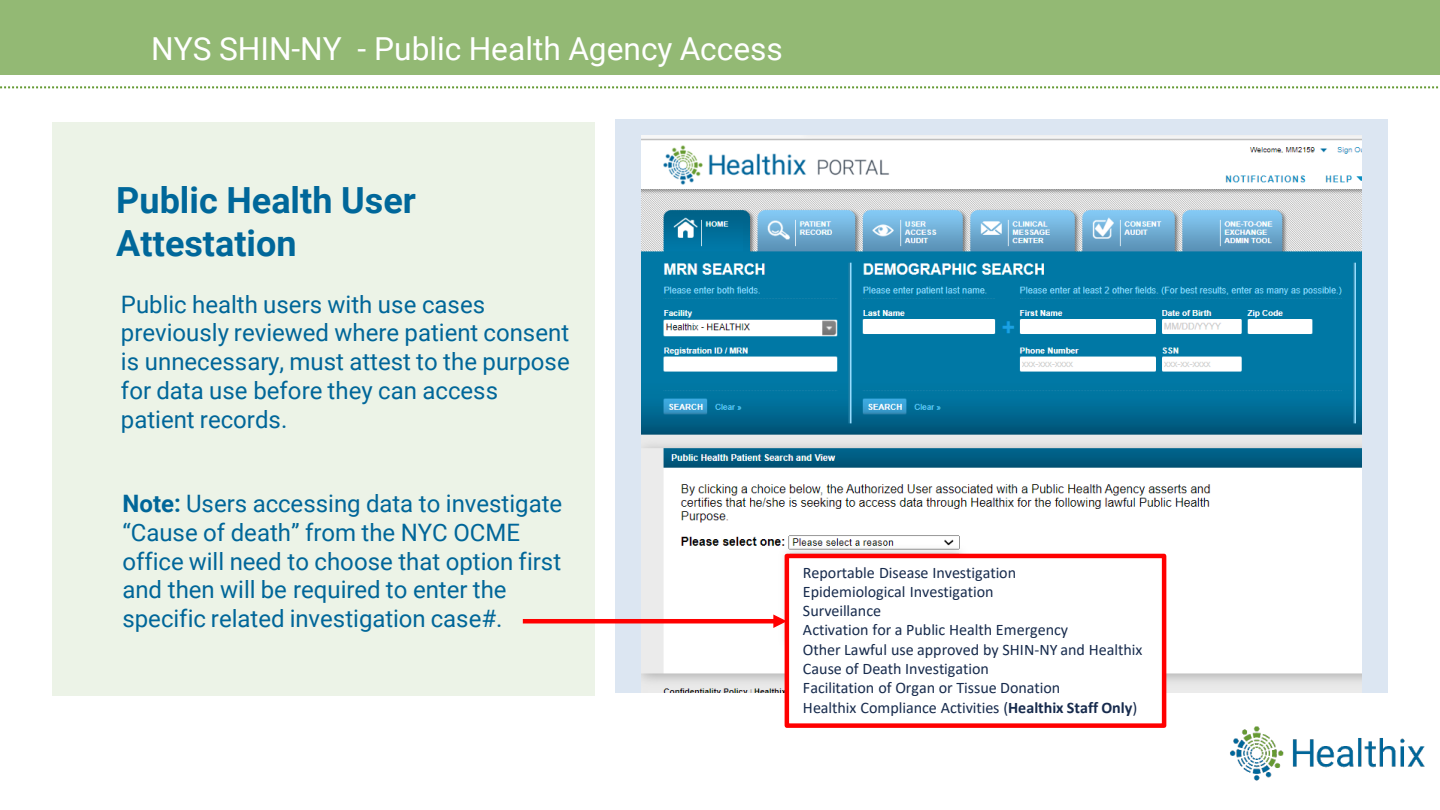
<style>
.page{position:relative;width:1440px;height:810px;background:#fff}
.page>*{position:absolute;margin:0;border:0;box-sizing:border-box;transform-origin:0 0}
.t1{font:700 36px/43.2px "Roboto";color:#00679a}
.t2{font:31.6px "Roboto";color:#fff}
.t3{font:24px/28.8px "Roboto";color:#069}
.t4{font:16px/19.2px "Calibri";letter-spacing:-.005em;color:#172b4d}
.s1{font-weight:700}
</style>
<div class="page">
<img style="left:1230px;top:726px;width:195px;height:55px">
<div style="left:616px;top:120px;width:772px;height:573px;background:#dce6f2"></div>
<div style="left:0;top:0;width:1440px;height:75px;background:#93b974"></div>
<svg style="left:0;top:86px;width:1439px;height:2px"></svg>
<img style="left:642px;top:136px;width:719px;height:557px">
<div style="left:787px;top:556px;width:377px;height:170px;background:#fff"></div>
<div style="left:785px;top:554px;width:381px;height:174px;border:4px solid #f00"></div>
<div style="left:52px;top:122px;width:542px;height:573px;background:#ecf3e7"></div>
<hr style="left:523px;top:619px;width:253px;height:4px;background:#f00">
<svg style="left:773px;top:614px;width:14px;height:14px"></svg>
<p class="t2" style="left:151px;top:26px;width:633px">NYS SHIN-NY - Public Health Agency Access</p>
<p class="t1" style="left:116px;top:177px;width:301px">Public Health User<br>Attestation</p>
<p class="t3" style="left:121px;top:289px;width:450px">Public health users with use cases previously reviewed where patient consent is unnecessary, must attest to the purpose for data use before they can access patient records.</p>
<p class="t3" style="left:122px;top:488px;width:441px"><span class="s1">Note:</span> Users accessing data to investigate “Cause of death” from the NYC OCME office will need to choose that option first and then will be required to enter the specific related investigation case#.</p>
<p class="t4" style="left:803px;top:563px;width:341px">Reportable Disease Investigation<br>Epidemiological Investigation<br>Surveillance<br>Activation for a Public Health Emergency<br>Other Lawful use approved by SHIN-NY and Healthix Cause of Death Investigation<br>Facilitation of Organ or Tissue Donation<br>Healthix Compliance Activities (<span class="s1">Healthix Staff Only</span>)</p>
</div>
